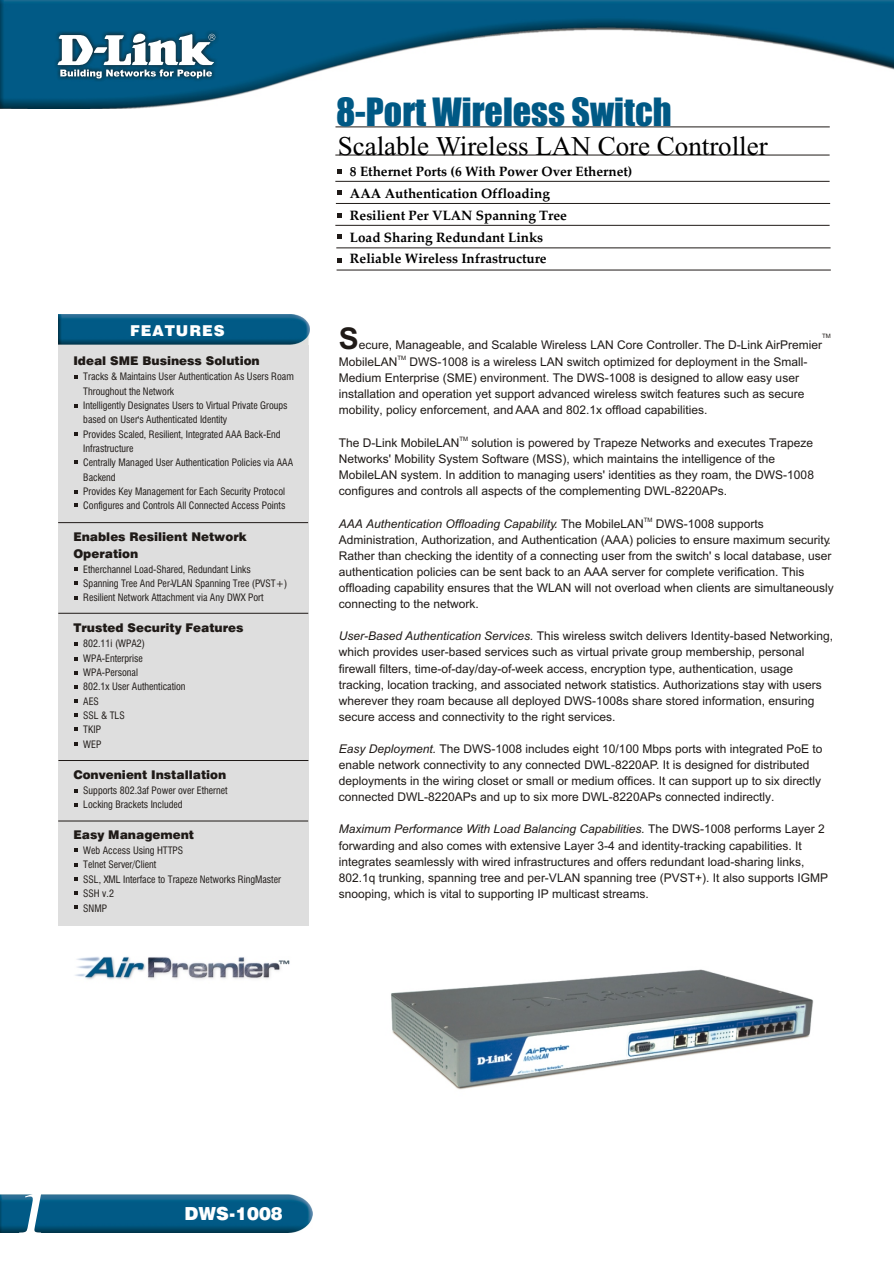
<style>
.page{position:relative;width:894px;height:1263px;background:#fff}
.page>*{position:absolute;margin:0;border:0;box-sizing:border-box;transform-origin:0 0}
.t1{font:italic 62.4px "Times New Roman";color:#fff;scale:1.41 1}
.t2{font:36px "Impact";color:#005985}
.t3{font:700 30px "Arial";color:#1f1a17}
.t4{font:27px "Times New Roman";color:#000}
.t5{font:18px "Swis 721 Blk BT";color:#fff}
.t6{font:15px "Swis 721 Blk BT";letter-spacing:.065em;color:#fff}
.t7{font:700 13.5px/21.9px "Palatino Linotype";color:#000}
.t8{font:12px/16px "Arial";color:#1f1a17}
.t9{font:12px/17.2px "Swis 721 Blk BT";color:#1f1a17}
.t10{font:10.05px/14.4px "Swis 721 Cn BT";color:#1f1a17}
.t11{font:6px "Arial";color:#1f1a17}
.s1{font-style:italic}
</style>
<div class="page">
<img style="left:0;top:1194px;width:313px;height:38px">
<div style="left:58px;top:324px;width:250px;height:602px;background:#dedede"></div>
<svg style="left:337px;top:170px;width:4px;height:4px"></svg>
<svg style="left:337px;top:191px;width:4px;height:4px"></svg>
<svg style="left:337px;top:214px;width:4px;height:4px"></svg>
<svg style="left:337px;top:234px;width:4px;height:4px"></svg>
<svg style="left:337px;top:258px;width:4px;height:4px"></svg>
<hr style="left:335px;top:155px;width:495px;height:1px;background:#1f1a17">
<hr style="left:335px;top:127px;width:495px;height:1px;background:#1f1a17">
<hr style="left:335px;top:181px;width:495px;height:1px;background:#1f1a17">
<hr style="left:336px;top:203px;width:494px;height:1px;background:#1f1a17">
<hr style="left:335px;top:225px;width:495px;height:1px;background:#1f1a17">
<hr style="left:336px;top:248px;width:495px;height:1px;background:#1f1a17">
<hr style="left:337px;top:270px;width:494px;height:1px;background:#1f1a17">
<img style="left:58px;top:315px;width:252px;height:30px">
<img style="left:0;top:0;width:894px;height:109px">
<img style="left:54px;top:30px;width:165px;height:51px">
<svg style="left:57px;top:33px;width:158px;height:45px"></svg>
<hr style="left:58px;top:522px;width:250px;height:1px;background:#1f1a17">
<hr style="left:58px;top:760px;width:250px;height:1px;background:#1f1a17">
<hr style="left:58px;top:821px;width:250px;height:1px;background:#1f1a17">
<hr style="left:58px;top:613px;width:250px;height:1px;background:#1f1a17">
<svg style="left:74px;top:375px;width:4px;height:4px"></svg>
<svg style="left:74px;top:461px;width:4px;height:3px"></svg>
<svg style="left:74px;top:581px;width:4px;height:4px"></svg>
<svg style="left:74px;top:432px;width:4px;height:4px"></svg>
<svg style="left:74px;top:596px;width:4px;height:4px"></svg>
<svg style="left:74px;top:490px;width:4px;height:4px"></svg>
<svg style="left:74px;top:404px;width:4px;height:3px"></svg>
<svg style="left:74px;top:567px;width:4px;height:4px"></svg>
<svg style="left:74px;top:504px;width:4px;height:3px"></svg>
<svg style="left:74px;top:699px;width:4px;height:4px"></svg>
<svg style="left:74px;top:863px;width:4px;height:4px"></svg>
<svg style="left:74px;top:742px;width:4px;height:4px"></svg>
<svg style="left:74px;top:905px;width:4px;height:4px"></svg>
<svg style="left:74px;top:803px;width:4px;height:4px"></svg>
<svg style="left:74px;top:642px;width:4px;height:4px"></svg>
<svg style="left:74px;top:685px;width:4px;height:4px"></svg>
<svg style="left:74px;top:848px;width:4px;height:4px"></svg>
<svg style="left:74px;top:727px;width:4px;height:4px"></svg>
<svg style="left:74px;top:891px;width:4px;height:4px"></svg>
<svg style="left:74px;top:789px;width:4px;height:3px"></svg>
<svg style="left:74px;top:657px;width:4px;height:4px"></svg>
<svg style="left:74px;top:671px;width:4px;height:3px"></svg>
<svg style="left:74px;top:713px;width:4px;height:4px"></svg>
<svg style="left:74px;top:877px;width:4px;height:3px"></svg>
<img style="left:75px;top:956px;width:215px;height:24px">
<img style="left:391px;top:969px;width:423px;height:121px">
<h2 class="t2" style="left:336px;top:98px;width:337px">8-Port Wireless Switch</h2>
<h3 class="t4" style="left:338px;top:136px;width:432px">Scalable Wireless LAN Core Controller</h3>
<p class="t7" style="left:350px;top:162px;width:284px">8 Ethernet Ports (6 With Power Over Ethernet)<br>AAA Authentication Offloading<br>Resilient Per VLAN Spanning Tree<br>Load Sharing Redundant Links<br>Reliable Wireless Infrastructure</p>
<p class="t6" style="left:130px;top:325px;width:96px">FEATURES</p>
<p class="t11" style="left:822px;top:334px;width:10px">TM</p>
<h3 class="t3" style="left:339px;top:327px;width:22px">S</h3>
<p class="t8" style="left:359px;top:338px;width:465px">ecure, Manageable, and Scalable Wireless LAN Core Controller. The D-Link AirPremier</p>
<p class="t11" style="left:398px;top:355px;width:10px">TM</p>
<p class="t8" style="left:339px;top:354px;width:470px">MobileLAN DWS-1008 is a wireless LAN switch optimized for deployment in the Small-Medium Enterprise (SME) environment. The DWS-1008 is designed to allow easy user installation and operation yet support advanced wireless switch features such as secure mobility, policy enforcement, and AAA and 802.1x offload capabilities.</p>
<p class="t11" style="left:460px;top:436px;width:10px">TM</p>
<p class="t8" style="left:339px;top:436px;width:477px">The D-Link MobileLAN solution is powered by Trapeze Networks and executes Trapeze Networks' Mobility System Software (MSS), which maintains the intelligence of the MobileLAN system. In addition to managing users' identities as they roam, the DWS-1008 configures and controls all aspects of the complementing DWL-8220APs.</p>
<p class="t11" style="left:644px;top:517px;width:10px">TM</p>
<p class="t8" style="left:339px;top:517px;width:496px"><span class="s1">AAA Authentication Offloading Capability.</span> The MobileLAN DWS-1008 supports Administration, Authorization, and Authentication (AAA) policies to ensure maximum security.<br>Rather than checking the identity of a connecting user from the switch' s local database, user authentication policies can be sent back to an AAA server for complete verification. This offloading capability ensures that the WLAN will not overload when clients are simultaneously connecting to the network.</p>
<p class="t8" style="left:339px;top:629px;width:496px"><span class="s1">User-Based Authentication Services.</span> This wireless switch delivers Identity-based Networking, which provides user-based services such as virtual private group membership, personal firewall filters, time-of-day/day-of-week access, encryption type, authentication, usage tracking, location tracking, and associated network statistics. Authorizations stay with users wherever they roam because all deployed DWS-1008s share stored information, ensuring secure access and connectivity to the right services.</p>
<p class="t8" style="left:339px;top:742px;width:485px"><span class="s1">Easy Deployment.</span> The DWS-1008 includes eight 10/100 Mbps ports with integrated PoE to enable network connectivity to any connected DWL-8220AP. It is designed for distributed deployments in the wiring closet or small or medium offices. It can support up to six directly connected DWL-8220APs and up to six more DWL-8220APs connected indirectly.</p>
<p class="t8" style="left:339px;top:822px;width:491px"><span class="s1">Maximum Performance With Load Balancing Capabilities.</span> The DWS-1008 performs Layer 2 forwarding and also comes with extensive Layer 3-4 and identity-tracking capabilities. It integrates seamlessly with wired infrastructures and offers redundant load-sharing links, 802.1q trunking, spanning tree and per-VLAN spanning tree (PVST+). It also supports IGMP snooping, which is vital to supporting IP multicast streams.</p>
<p class="t9" style="left:73px;top:354px;width:188px">Ideal SME Business Solution</p>
<p class="t10" style="left:83px;top:371px;width:212px">Tracks &amp; Maintains User Authentication As Users Roam Throughout the Network<br>Intelligently Designates Users to Virtual Private Groups based on User's Authenticated Identity<br>Provides Scaled, Resilient, Integrated AAA Back-End Infrastructure<br>Centrally Managed User Authentication Policies via AAA Backend<br>Provides Key Management for Each Security Protocol Configures and Controls All Connected Access Points</p>
<p class="t9" style="left:73px;top:529px;width:175px">Enables Resilient Network<br>Operation</p>
<p class="t10" style="left:83px;top:563px;width:205px">Etherchannel Load-Shared, Redundant Links<br>Spanning Tree And Per-VLAN Spanning Tree (PVST+)<br>Resilient Network Attachment via Any DWX Port</p>
<p class="t9" style="left:73px;top:621px;width:172px">Trusted Security Features</p>
<p class="t10" style="left:83px;top:638px;width:104px">802.11i (WPA2)<br>WPA-Enterprise<br>WPA-Personal<br>802.1x User Authentication<br>AES<br>SSL &amp; TLS<br>TKIP<br>WEP</p>
<p class="t9" style="left:73px;top:767px;width:154px">Convenient Installation</p>
<p class="t10" style="left:83px;top:784px;width:146px">Supports 802.3af Power over Ethernet<br>Locking Brackets Included</p>
<p class="t9" style="left:73px;top:827px;width:122px">Easy Management</p>
<p class="t10" style="left:83px;top:844px;width:199px">Web Access Using HTTPS<br>Telnet Server/Client<br>SSL, XML Interface to Trapeze Networks RingMaster<br>SSH v.2<br>SNMP</p>
<h1 class="t1" style="left:8px;top:1190px;width:40px">1</h1>
<h3 class="t5" style="left:184px;top:1207px;width:100px">DWS-1008</h3>
</div>
